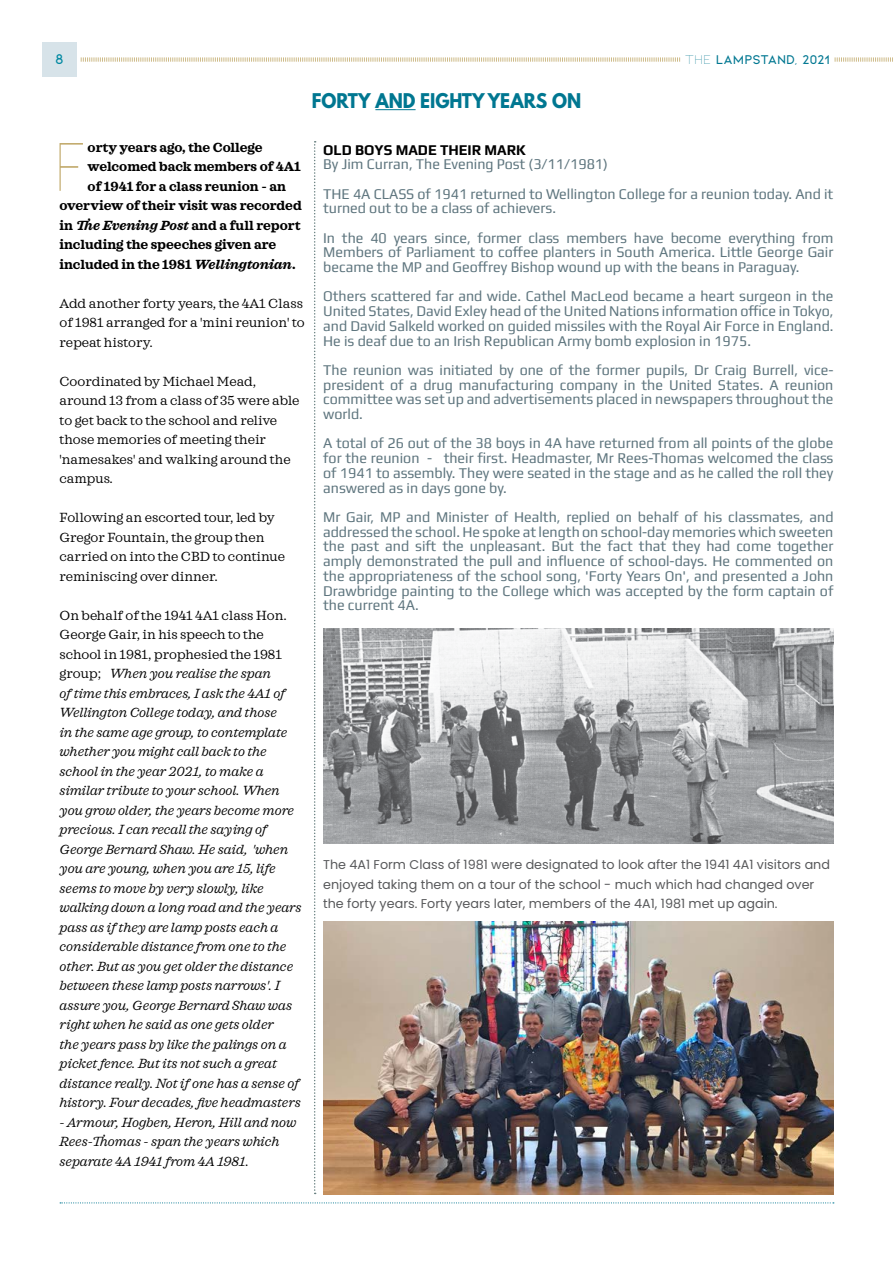
<style>
.page{position:relative;width:893px;height:1263px;background:#fff}
.page>*{position:absolute;margin:0;border:0;box-sizing:border-box;transform-origin:0 0}
.t1{font:300 73.5px "Kiona";color:#c0a868;scale:.75 1}
.t2{font:700 18px "League Spartan";color:#007791;scale:.95 1}
.t3{font:15px/14.7px "Play";color:#5e757e;text-align:justify;scale:.95 1}
.t4{font:700 15px "Play";color:#000;scale:.95 1}
.t5{font:600 15px "Kiona";color:#0088a1}
.t6{font:italic 13.5px/19.5px "Sagona";color:#000}
.t7{font:13.5px/19.5px "Sagona";color:#000}
.t8{font:700 13.5px "Sagona";color:#000}
.t9{font:600 13.5px "Kiona";color:#007791}
.t10{font:12.75px/19.5px "Poppins";color:#58595b}
.s1{font-weight:300}
.s2{font-style:italic}
.s3{font-style:normal}
</style>
<div class="page">
<svg style="left:80px;top:57px;width:813px;height:5px"></svg>
<div style="left:43px;top:43px;width:34px;height:34px;background:#d7e3e9"></div>
<svg style="left:60px;top:1202px;width:774px;height:1px"></svg>
<div style="left:681px;top:51px;width:152px;height:17px;background:#fff"></div>
<hr style="left:375px;top:109px;width:41px;height:1px;background:#007791">
<img style="left:323px;top:629px;width:510px;height:214px">
<img style="left:323px;top:921px;width:510px;height:273px">
<svg style="left:314px;top:141px;width:2px;height:1053px"></svg>
<p class="t5" style="left:55px;top:51px;width:10px">8</p>
<p class="t9" style="left:685px;top:52px;width:147px"><span class="s1">The</span> LAMPSTAND, 2021</p>
<p class="t2" style="left:312px;top:87px;width:285px">FORTY AND EIGHTY YEARS ON</p>
<h1 class="t1" style="left:54px;top:125px;width:46px">F</h1>
<p class="t8" style="left:88px;top:139px;width:176px">orty years ago, the College</p>
<p class="t4" style="left:323px;top:141px;width:215px">OLD BOYS MADE THEIR MARK</p>
<p class="t3" style="left:323px;top:149px;width:539px;line-height:29.1px">By Jim Curran, The Evening Post (3/11/1981)<br>THE 4A CLASS of 1941 returned to Wellington College for a reunion today. And it</p>
<p class="t3" style="left:323px;top:193px;width:539px;line-height:29.4px">turned out to be a class of achievers.<br>In the 40 years since, former class members have become everything from</p>
<p class="t3" style="left:323px;top:245px;width:539px">Members of Parliament to coffee planters in South America. Little George Gair became the MP and Geoffrey Bishop wound up with the beans in Paraguay.</p>
<p class="t3" style="left:323px;top:289px;width:539px">Others scattered far and wide. Cathel MacLeod became a heart surgeon in the United States, David Exley head of the United Nations information office in Tokyo, and David Salkeld worked on guided missiles with the Royal Air Force in England.<br>He is deaf due to an Irish Republican Army bomb explosion in 1975.</p>
<p class="t3" style="left:323px;top:362px;width:539px">The reunion was initiated by one of the former pupils, Dr Craig Burrell, vice&shy;president of a drug manufacturing company in the United States. A reunion committee was set up and advertisements placed in newspapers throughout the world.</p>
<p class="t3" style="left:323px;top:436px;width:539px">A total of 26 out of the 38 boys in 4A have returned from all points of the globe for the reunion - their first. Headmaster, Mr Rees-Thomas welcomed the class of 1941 to assembly. They were seated in the stage and as he called the roll they answered as in days gone by.</p>
<p class="t3" style="left:323px;top:509px;width:539px">Mr Gair, MP and Minister of Health, replied on behalf of his classmates, and addressed the school. He spoke at length on school-day memories which sweeten the past and sift the unpleasant. But the fact that they had come together amply demonstrated the pull and influence of school-days. He commented on the appropriateness of the school song, 'Forty Years On', and presented a John Drawbridge painting to the College which was accepted by the form captain of the current 4A.</p>
<p class="t8" style="left:88px;top:158px;width:215px">welcomed back members of 4A1</p>
<p class="t8" style="left:88px;top:178px;width:200px">of 1941 for a class reunion - an</p>
<p class="t8" style="left:60px;top:197px;width:244px">overview of their visit was recorded</p>
<p class="t8" style="left:60px;top:217px;width:243px">in <span class="s2">The Evening Post</span> and a full report</p>
<p class="t8" style="left:60px;top:236px;width:218px">including the speeches given are</p>
<p class="t8" style="left:60px;top:256px;width:238px">included in the 1981 <span class="s2">Wellingtonian</span>.</p>
<p class="t7" style="left:60px;top:294px;width:247px">Add another forty years, the 4A1 Class of 1981 arranged for a 'mini reunion' to repeat history.</p>
<p class="t7" style="left:60px;top:372px;width:241px">Coordinated by Michael Mead, around 13 from a class of 35 were able to get back to the school and relive those memories of meeting their 'namesakes' and walking around the campus.</p>
<p class="t7" style="left:60px;top:508px;width:227px">Following an escorted tour, led by<br>Gregor Fountain, the group then carried on into the CBD to continue reminiscing over dinner.</p>
<p class="t6" style="left:60px;top:605px;width:243px"><span class="s3">On behalf of the 1941 4A1 class Hon.<br>George Gair, in his speech to the school in 1981, prophesied the 1981 group;</span> When you realise the span<br>of time this embraces, I ask the 4A1 of Wellington College today, and those<br>in the same age group, to contemplate whether you might call back to the school in the year 2021, to make a similar tribute to your school. When you grow older, the years become more precious. I can recall the saying of George Bernard Shaw. He said, 'when you are young, when you are 15, life seems to move by very slowly, like walking down a long road and the years pass as if they are lamp posts each a considerable distance from one to the other. But as you get older the distance between these lamp posts narrows'. I assure you, George Bernard Shaw was right when he said as one gets older<br>the years pass by like the palings on a picket fence. But its not such a great distance really. Not if one has a sense of history. Four decades, five headmasters</p>
<p class="t6" style="left:60px;top:1112px;width:238px">- Armour, Hogben, Heron, Hill and now<br>Rees-Thomas - span the years which separate 4A 1941 from 4A 1981.</p>
<p class="t10" style="left:323px;top:855px;width:508px">The 4A1 Form Class of 1981 were designated to look after the 1941 4A1 visitors and enjoyed taking them on a tour of the school - much which had changed over the forty years. Forty years later, members of the 4A1, 1981 met up again.</p>
</div>
